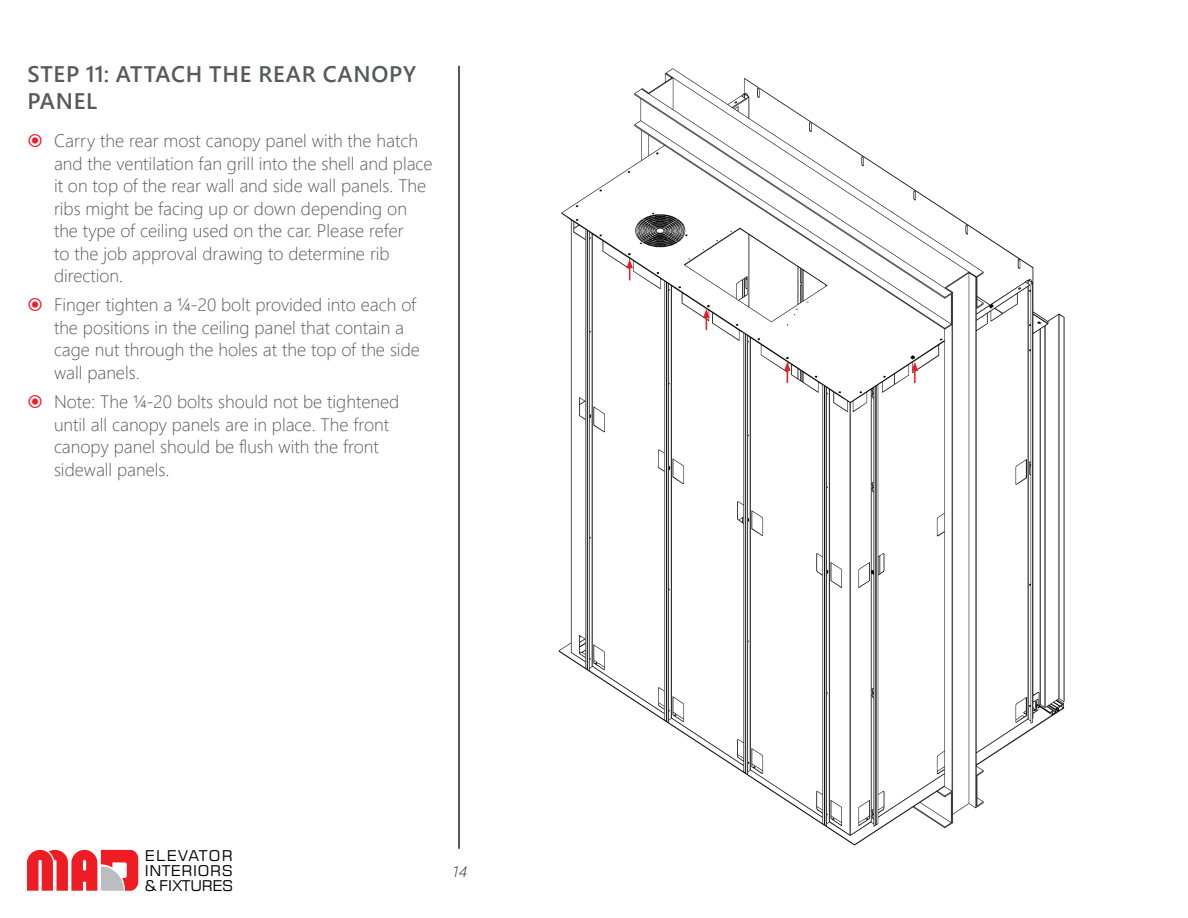
<style>
.page{position:relative;width:1188px;height:918px;background:#fff}
.page>*{position:absolute;margin:0;border:0;box-sizing:border-box;transform-origin:0 0}
.Step_Title{font:600 22.5px/27px "Segoe UI";letter-spacing:.035em;color:#58595b}
.t1{font:300 18px/22.5px "Segoe UI";color:#58595b}
.t2{font:italic 300 15px "Segoe UI";color:#231f20}
.t3{font:14.85px/15px "Square 721 BT";letter-spacing:.045em;color:#040503;text-align:justify;scale:1.04 1}
</style>
<div class="page">
<svg style="left:27px;top:850px;width:111px;height:41px"></svg>
<hr style="left:458px;top:66px;width:2px;height:783px;background:#231f20">
<img style="left:558px;top:68px;width:507px;height:778px">
<svg style="left:626px;top:259px;width:7px;height:21px"></svg>
<svg style="left:703px;top:309px;width:7px;height:21px"></svg>
<svg style="left:784px;top:362px;width:7px;height:21px"></svg>
<svg style="left:912px;top:362px;width:6px;height:21px"></svg>
<p class="Step_Title" style="left:27px;top:59px;width:390px">STEP 11: ATTACH THE REAR CANOPY<br>PANEL</p>
<p class="t1" style="left:54px;top:128px;width:380px">Carry the rear most canopy panel with the hatch and the ventilation fan grill into the shell and place it on top of the rear wall and side wall panels. The ribs might be facing up or down depending on the type of ceiling used on the car. Please refer<br>to the job approval drawing to determine rib direction.</p>
<p class="t1" style="left:54px;top:292px;width:367px">Finger tighten a ¼-20 bolt provided into each of the positions in the ceiling panel that contain a cage nut through the holes at the top of the side wall panels.</p>
<p class="t1" style="left:54px;top:389px;width:347px">Note: The ¼-20 bolts should not be tightened until all canopy panels are in place. The front canopy panel should be flush with the front sidewall panels.</p>
<p class="t3" style="left:145px;top:848px;width:86px">ELEVATOR INTERIORS &amp; FIXTURES</p>
<p class="t2" style="left:453px;top:857px;width:15px">14</p>
</div>
